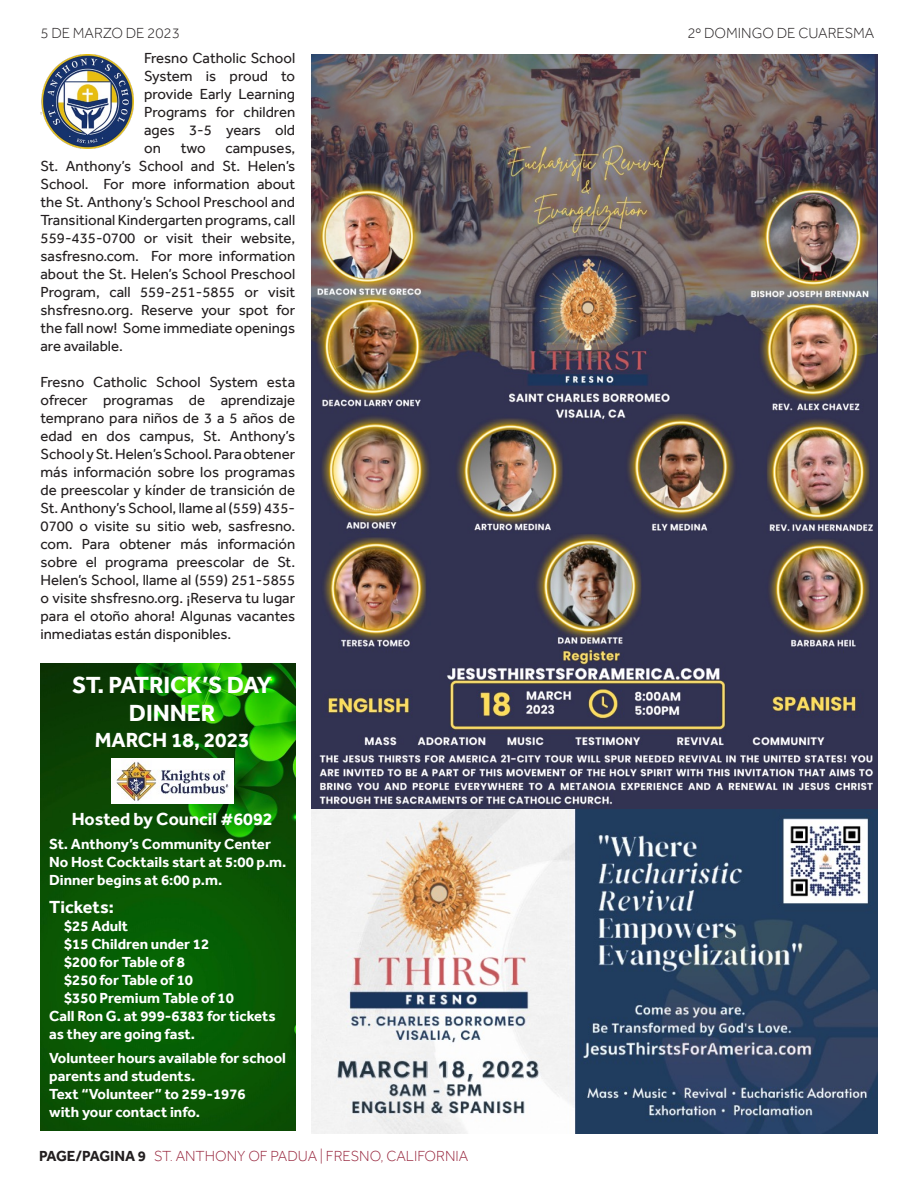
<style>
.page{position:relative;width:918px;height:1188px;background:#fff}
.page>*{position:absolute;margin:0;border:0;box-sizing:border-box;transform-origin:0 0}
.t1{font:700 24px/28.8px "Effra";color:#fff;text-align:center}
.t2{font:700 21px "Effra";color:#fff}
.t3{font:700 18px "Effra";color:#fff}
.t4{font:15px/18px "Effra";color:#231f20;text-align:justify}
.t5{font:700 15px/18px "Effra";color:#fff}
.t6{font:300 15px "Effra";color:#98273e}
.t7{font:300 15px "Effra";color:#231f20}
.s1{font-weight:700;color:#231f20}
</style>
<div class="page">
<img style="left:40px;top:663px;width:255px;height:468px">
<img style="left:111px;top:759px;width:122px;height:45px">
<img style="left:40px;top:55px;width:94px;height:93px">
<img style="left:311px;top:55px;width:567px;height:1078px">
<p class="t7" style="left:40px;top:24px;width:141px">5 DE MARZO DE 2023</p>
<p class="t7" style="left:687px;top:24px;width:189px">2º DOMINGO DE CUARESMA</p>
<p class="t4" style="left:144px;top:49px;width:153px">Fresno Catholic School System is proud to provide Early Learning Programs for children ages 3-5 years old on</p>
<p class="t4" style="left:181px;top:139px;width:26px">two</p>
<p class="t4" style="left:40px;top:139px;width:256px;text-indent:185px">campuses, St. Anthony’s School and St. Helen’s School. For more information about the St. Anthony’s School Preschool and Transitional Kindergarten programs, call 559-435-0700 or visit their website, sasfresno.com. For more information about the St. Helen’s School Preschool Program, call 559-251-5855 or visit shsfresno.org. Reserve your spot for the fall now! Some immediate openings are available.</p>
<p class="t4" style="left:40px;top:373px;width:256px">Fresno Catholic School System esta ofrecer programas de aprendizaje temprano para niños de 3 a 5 años de edad en dos campus, St. Anthony’s School y St. Helen’s School. Para obtener más información sobre los programas de preescolar y kínder de transición de St. Anthony’s School, llame al (559) 435- 0700 o visite su sitio web, sasfresno. com. Para obtener más información sobre el programa preescolar de St.<br>Helen’s School, llame al (559) 251-5855 o visite shsfresno.org. ¡Reserva tu lugar para el otoño ahora! Algunas vacantes inmediatas están disponibles.</p>
<p class="t1" style="left:72px;top:670px;width:201px">ST. PATRICK’S DAY<br>DINNER</p>
<p class="t2" style="left:95px;top:727px;width:156px">MARCH 18, 2023</p>
<p class="t3" style="left:72px;top:809px;width:203px">Hosted by Council #6092</p>
<p class="t5" style="left:49px;top:835px;width:223px">St. Anthony’s Community Center</p>
<p class="t5" style="left:49px;top:853px;width:239px">No Host Cocktails start at 5:00 p.m.</p>
<p class="t5" style="left:49px;top:871px;width:175px">Dinner begins at 6:00 p.m.</p>
<p class="t3" style="left:49px;top:896px;width:66px">Tickets:</p>
<p class="t5" style="left:64px;top:917px;width:66px">$25 Adult</p>
<p class="t5" style="left:64px;top:935px;width:147px">$15 Children under 12</p>
<p class="t5" style="left:64px;top:953px;width:122px">$200 for Table of 8</p>
<p class="t5" style="left:64px;top:971px;width:130px">$250 for Table of 10</p>
<p class="t5" style="left:64px;top:989px;width:171px">$350 Premium Table of 10</p>
<p class="t5" style="left:49px;top:1007px;width:228px">Call Ron G. at 999-6383 for tickets as they are going fast.</p>
<p class="t5" style="left:49px;top:1049px;width:238px">Volunteer hours available for school parents and students.</p>
<p class="t5" style="left:49px;top:1085px;width:198px">Text “Volunteer” to 259-1976</p>
<p class="t5" style="left:49px;top:1103px;width:152px">with your contact info.</p>
<p class="t6" style="left:39px;top:1147px;width:431px"><span class="s1">PAGE/PAGINA 9</span> ST. ANTHONY OF PADUA | FRESNO, CALIFORNIA</p>
</div>
